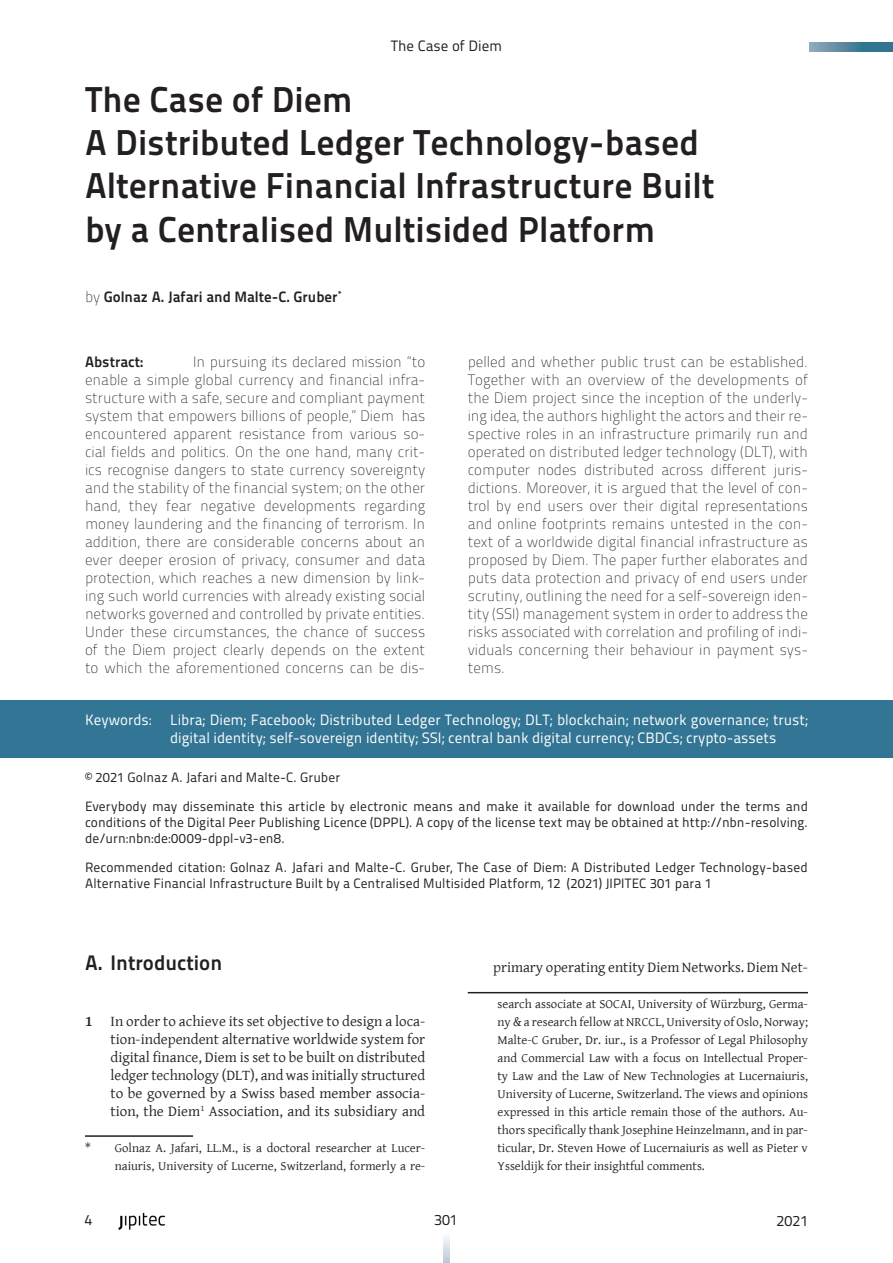
<style>
.page{position:relative;width:893px;height:1263px;background:#fff}
.page>*{position:absolute;margin:0;border:0;box-sizing:border-box;transform-origin:0 0}
.Titel{font:36px/43.2px "Titillium Maps 29 L 800 wt";color:#231f20}
.t1{font:21px "Titillium Maps 29 L 800 wt";color:#231f20}
.Abstract{font:15px/18px "Titillium Maps 29 L 1 wt";color:#231f20;text-align:justify}
.t2{font:15px/18px "Gentium Basic";color:#231f20;text-align:justify}
.Keywords{font:15px/18px "Titillium Maps 29 L 400 wt";color:#fff}
.Autor{font:15px "Titillium Maps 29 L 800 wt";color:#231f20}
.t3{font:15px "Titillium Maps 29 L 400 wt";color:#231f20}
.Abstract-2{font:15px "Titillium Maps 29 L 800 wt";color:#231f20}
.Copyright{font:13.5px/16.2px "Titillium Maps 29 L 400 wt";letter-spacing:.01em;color:#231f20;text-align:justify}
.Fußnotentext{font:12.75px/18px "Gentium Basic";color:#231f20;text-align:right}
.s1{font-family:"Titillium Maps 29 L 1 wt"}
.s2{font-weight:700}
</style>
<div class="page">
<svg style="left:809px;top:42px;width:84px;height:10px"></svg>
<svg style="left:443px;top:1237px;width:6px;height:26px"></svg>
<img style="left:118px;top:1212px;width:48px;height:18px">
<div style="left:0;top:701px;width:893px;height:57px;background:#337594"></div>
<hr style="left:85px;top:1135px;width:108px;height:2px;background:#231f20">
<hr style="left:468px;top:992px;width:340px;height:1px;background:#231f20">
<p class="t3" style="left:391px;top:35px;width:113px">The Case of Diem</p>
<p class="Titel" style="left:85px;top:76px;width:269px">The Case of Diem</p>
<p class="Titel" style="left:85px;top:119px;width:631px">A Distributed Ledger Technology-based<br>Alternative Financial Infrastructure Built by a Centralised Multisided Platform</p>
<p class="Autor" style="left:85px;top:285px;width:259px"><span class="s1">by</span> Golnaz A. Jafari and Malte-C. Gruber<sup>*</sup></p>
<p class="Abstract" style="left:85px;top:352px;width:342px;text-indent:108px">In pursuing its declared mission “to enable a simple global currency and financial infra&shy;structure with a safe, secure and compliant payment system that empowers billions of people,” Diem has encountered apparent resistance from various so&shy;cial fields and politics. On the one hand, many crit&shy;ics recognise dangers to state currency sovereignty and the stability of the financial system; on the other hand, they fear negative developments regarding money laundering and the financing of terrorism. In addition, there are considerable concerns about an ever deeper erosion of privacy, consumer and data protection, which reaches a new dimension by link&shy;ing such world currencies with already existing social networks governed and controlled by private entities.<br>Under these circumstances, the chance of success of the Diem project clearly depends on the extent to which the aforementioned concerns can be dis-</p>
<p class="Abstract-2" style="left:85px;top:350px;width:60px">Abstract:</p>
<p class="Abstract" style="left:468px;top:352px;width:342px">pelled and whether public trust can be established.<br>Together with an overview of the developments of the Diem project since the inception of the underly&shy;ing idea, the authors highlight the actors and their re&shy;spective roles in an infrastructure primarily run and operated on distributed ledger technology (DLT), with computer nodes distributed across different juris&shy;dictions. Moreover, it is argued that the level of con&shy;trol by end users over their digital representations and online footprints remains untested in the con&shy;text of a worldwide digital financial infrastructure as proposed by Diem. The paper further elaborates and puts data protection and privacy of end users under scrutiny, outlining the need for a self-sovereign iden&shy;tity (SSI) management system in order to address the risks associated with correlation and profiling of indi&shy;viduals concerning their behaviour in payment sys&shy;tems.</p>
<p class="Keywords" style="left:170px;top:709px;width:639px;text-indent:-85px">Keywords: Libra; Diem; Facebook; Distributed Ledger Technology; DLT; blockchain; network governance; trust; digital identity; self-sovereign identity; SSI; central bank digital currency; CBDCs; crypto-assets</p>
<p class="Copyright" style="left:85px;top:768px;width:257px">© 2021 Golnaz A. Jafari and Malte-C. Gruber</p>
<p class="Copyright" style="left:85px;top:797px;width:724px">Everybody may disseminate this article by electronic means and make it available for download under the terms and conditions of the Digital Peer Publishing Licence (DPPL). A copy of the license text may be obtained at http://nbn-resolving. de/urn:nbn:de:0009-dppl-v3-en8.</p>
<p class="Copyright" style="left:85px;top:859px;width:724px">Recommended citation: Golnaz A. Jafari and Malte-C. Gruber, The Case of Diem: A Distributed Ledger Technology-based<br>Alternative Financial Infrastructure Built by a Centralised Multisided Platform, 12 (2021) JIPITEC 301 para 1</p>
<p class="t1" style="left:85px;top:946px;width:139px">A. Introduction</p>
<p class="t2" style="left:111px;top:1012px;width:316px;text-indent:-26px"><span class="s2">1</span> In order to achieve its set objective to design a loca&shy;tion-independent alternative worldwide system for digital finance, Diem is set to be built on distributed ledger technology (DLT), and was initially structured to be governed by a Swiss based member associa&shy;tion, the Diem<sup>1</sup> Association, and its subsidiary and</p>
<p class="Fußnotentext" style="left:85px;top:1139px;width:342px">* Golnaz A. Jafari, LL.M., is a doctoral researcher at Lucer&shy;naiuris, University of Lucerne, Switzerland, formerly a re-</p>
<p class="t2" style="left:493px;top:958px;width:316px">primary operating entity Diem Networks. Diem Net-</p>
<p class="Fußnotentext" style="left:497px;top:995px;width:312px;text-align:justify">search associate at SOCAI, University of Würzburg, Germa&shy;ny &amp; a research fellow at NRCCL, University of Oslo, Norway; Malte-C Gruber, Dr. iur., is a Professor of Legal Philosophy and Commercial Law with a focus on Intellectual Proper&shy;ty Law and the Law of New Technologies at Lucernaiuris, University of Lucerne, Switzerland. The views and opinions expressed in this article remain those of the authors. Au&shy;thors specifically thank Josephine Heinzelmann, and in par&shy;ticular, Dr. Steven Howe of Lucernaiuris as well as Pieter v Ysseldijk for their insightful comments.</p>
<p class="t3" style="left:85px;top:1209px;width:9px">4</p>
<p class="t3" style="left:434px;top:1209px;width:25px">301</p>
<p class="t3" style="left:777px;top:1209px;width:33px">2021</p>
</div>
